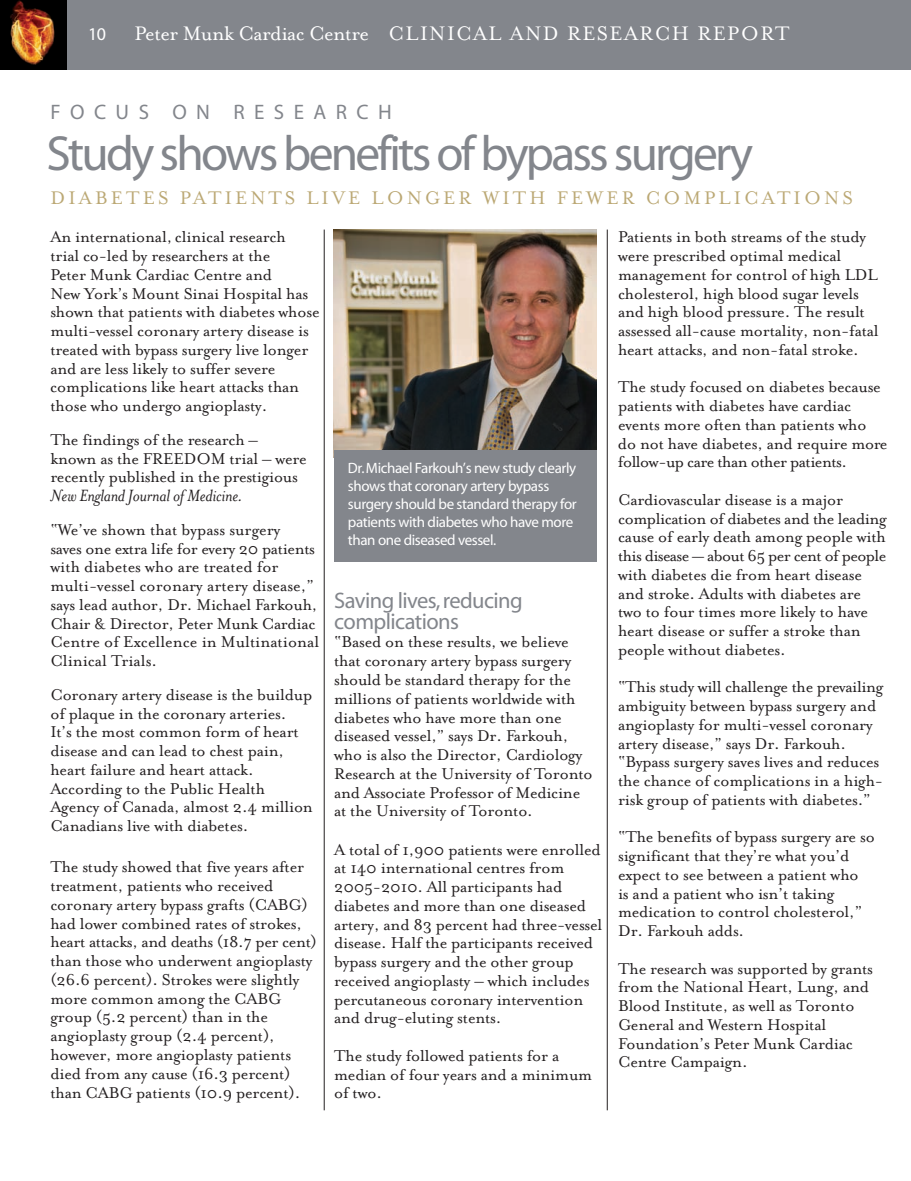
<style>
.page{position:relative;width:911px;height:1181px;background:#fff}
.page>*{position:absolute;margin:0;border:0;box-sizing:border-box;transform-origin:0 0}
.t1{font:49.5px "Myriad";letter-spacing:-.055em;color:#83868c}
.t2{font:22.5px "Mrs Eaves Roman";letter-spacing:.065em;color:#fff}
.t3{font:22.5px/21px "Myriad";letter-spacing:-.025em;color:#83868c}
.t4{font:21px "Mrs Eaves Roman";letter-spacing:.15em;color:#bba874}
.t5{font:21px "Myriad";letter-spacing:.45em;color:#83868c}
.t6{font:italic 18.75px "Mrs Eaves";letter-spacing:-.01em;color:#231f20}
.t7{font:18px/18.8px "Mrs Eaves Roman";letter-spacing:-.01em;color:#231f20}
.t8{font:18px "Myriad";color:#fff}
.t9{font:15px/18px "Myriad";letter-spacing:-.025em;color:#fff}
</style>
<div class="page">
<div style="left:0;top:0;width:911px;height:69px;background:#83868c"></div>
<img style="left:0;top:0;width:67px;height:69px">
<hr style="left:324px;top:230px;width:1px;height:880px;background:#231f20">
<hr style="left:607px;top:230px;width:1px;height:880px;background:#231f20">
<img style="left:334px;top:230px;width:262px;height:220px">
<div style="left:334px;top:450px;width:262px;height:112px;background:#83868c"></div>
<p class="t8" style="left:88px;top:27px;width:20px">10</p>
<p class="t2" style="left:135px;top:19px;width:656px">Peter Munk Cardiac Centre CLINICAL AND RESEARCH REPORT</p>
<p class="t5" style="left:50px;top:104px;width:343px">FOCUS ON RESEARCH</p>
<h1 class="t1" style="left:47px;top:134px;width:708px">Study shows benefits of bypass surgery</h1>
<p class="t4" style="left:50px;top:185px;width:804px">DIABETES PATIENTS LIVE LONGER WITH FEWER COMPLICATIONS</p>
<p class="t7" style="left:50px;top:227px;width:271px">An international, clinical research<br>trial co-led by researchers at the<br>Peter Munk Cardiac Centre and<br>New York’s Mount Sinai Hospital has shown that patients with diabetes whose multi-vessel coronary artery disease is treated with bypass surgery live longer and are less likely to suffer severe complications like heart attacks than those who undergo angioplasty.</p>
<p class="t7" style="left:50px;top:429px;width:258px">The findings of the research – known as the FREEDOM trial – were recently published in the prestigious</p>
<p class="t6" style="left:50px;top:484px;width:194px">New England Journal of Medicine.</p>
<p class="t7" style="left:50px;top:519px;width:270px">“We’ve shown that bypass surgery<br>saves one extra life for every 20 patients with diabetes who are treated for multi-vessel coronary artery disease,” says lead author, Dr. Michael Farkouh, Chair &amp; Director, Peter Munk Cardiac Centre of Excellence in Multinational Clinical Trials.</p>
<p class="t7" style="left:50px;top:684px;width:264px">Coronary artery disease is the buildup of plaque in the coronary arteries.<br>It’s the most common form of heart disease and can lead to chest pain, heart failure and heart attack.<br>According to the Public Health Agency of Canada, almost 2.4 million Canadians live with diabetes.</p>
<p class="t7" style="left:50px;top:857px;width:268px">The study showed that five years after treatment, patients who received coronary artery bypass grafts (CABG) had lower combined rates of strokes, heart attacks, and deaths (18.7 per cent) than those who underwent angioplasty (26.6 percent). Strokes were slightly more common among the CABG group (5.2 percent) than in the angioplasty group (2.4 percent), however, more angioplasty patients died from any cause (16.3 percent) than CABG patients (10.9 percent).</p>
<p class="t9" style="left:348px;top:460px;width:230px">Dr. Michael Farkouh’s new study clearly shows that coronary artery bypass surgery should be standard therapy for patients with diabetes who have more than one diseased vessel.</p>
<p class="t3" style="left:334px;top:592px;width:190px">Saving lives, reducing complications</p>
<p class="t7" style="left:334px;top:632px;width:260px">“Based on these results, we believe that coronary artery bypass surgery should be standard therapy for the millions of patients worldwide with diabetes who have more than one diseased vessel,” says Dr. Farkouh, who is also the Director, Cardiology Research at the University of Toronto and Associate Professor of Medicine at the University of Toronto.</p>
<p class="t7" style="left:334px;top:839px;width:270px">A total of 1,900 patients were enrolled at 140 international centres from 2005-2010. All participants had diabetes and more than one diseased artery, and 83 percent had three-vessel disease. Half the participants received bypass surgery and the other group received angioplasty – which includes percutaneous coronary intervention and drug-eluting stents.</p>
<p class="t7" style="left:334px;top:1045px;width:260px">The study followed patients for a median of four years and a minimum of two.</p>
<p class="t7" style="left:618px;top:227px;width:262px">Patients in both streams of the study were prescribed optimal medical management for control of high LDL cholesterol, high blood sugar levels and high blood pressure. The result assessed all-cause mortality, non-fatal heart attacks, and non-fatal stroke.</p>
<p class="t7" style="left:618px;top:377px;width:271px">The study focused on diabetes because patients with diabetes have cardiac events more often than patients who do not have diabetes, and require more follow-up care than other patients.</p>
<p class="t7" style="left:618px;top:489px;width:270px">Cardiovascular disease is a major complication of diabetes and the leading cause of early death among people with this disease — about 65 per cent of people with diabetes die from heart disease and stroke. Adults with diabetes are two to four times more likely to have heart disease or suffer a stroke than people without diabetes.</p>
<p class="t7" style="left:618px;top:677px;width:267px">“This study will challenge the prevailing ambiguity between bypass surgery and angioplasty for multi-vessel coronary artery disease,” says Dr. Farkouh. “Bypass surgery saves lives and reduces the chance of complications in a high&shy;risk group of patients with diabetes.”</p>
<p class="t7" style="left:618px;top:827px;width:258px">“The benefits of bypass surgery are so significant that they’re what you’d expect to see between a patient who<br>is and a patient who isn’t taking medication to control cholesterol,”<br>Dr. Farkouh adds.</p>
<p class="t7" style="left:618px;top:958px;width:257px">The research was supported by grants from the National Heart, Lung, and<br>Blood Institute, as well as Toronto<br>General and Western Hospital<br>Foundation’s Peter Munk Cardiac<br>Centre Campaign.</p>
</div>
